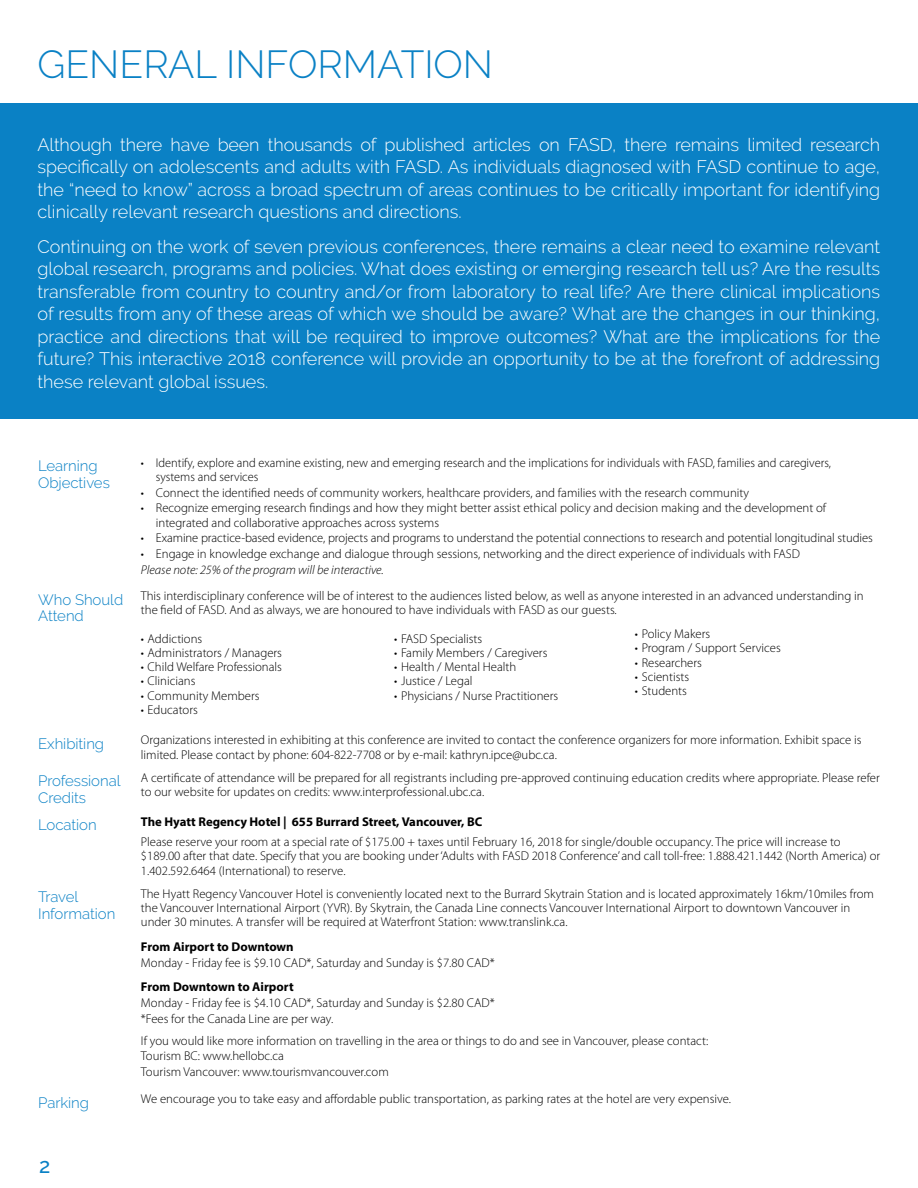
<style>
.page{position:relative;width:918px;height:1188px;background:#fff}
.page>*{position:absolute;margin:0;border:0;box-sizing:border-box;transform-origin:0 0}
.t1{font:300 39px "Raleway";color:#0a81c5}
.t2{font:500 21px "Raleway";color:#0a81c5}
.t3{font:300 18px/22.5px "Raleway";color:#fff;text-align:justify}
.t4{font:300 15px/16.5px "Raleway";letter-spacing:-.005em;color:#0a81c5}
.t5{font:300 12.75px/14.2px "Myriad Pro";color:#000}
.t6{font:700 12.75px "Myriad Pro";color:#000}
.t7{font:italic 300 12.75px "Myriad Pro";color:#000}
</style>
<div class="page">
<div style="left:0;top:103px;width:918px;height:316px;background:#0a81c5"></div>
<h1 class="t1" style="left:38px;top:42px;width:457px">GENERAL INFORMATION</h1>
<p class="t3" style="left:38px;top:133px;width:844px">Although there have been thousands of published articles on FASD, there remains limited research specifically on adolescents and adults with FASD. As individuals diagnosed with FASD continue to age, the “need to know” across a broad spectrum of areas continues to be critically important for identifying clinically relevant research questions and directions.</p>
<p class="t3" style="left:38px;top:235px;width:844px">Continuing on the work of seven previous conferences, there remains a clear need to examine relevant global research, programs and policies. What does existing or emerging research tell us? Are the results transferable from country to country and/or from laboratory to real life? Are there clinical implications of results from any of these areas of which we should be aware? What are the changes in our thinking, practice and directions that will be required to improve outcomes? What are the implications for the future? This interactive 2018 conference will provide an opportunity to be at the forefront of addressing these relevant global issues.</p>
<p class="t4" style="left:38px;top:458px;width:73px">Learning<br>Objectives</p>
<p class="t5" style="left:156px;top:455px;width:677px;text-indent:-15px">• Identify, explore and examine existing, new and emerging research and the implications for individuals with FASD, families and caregivers, systems and services</p>
<p class="t5" style="left:141px;top:485px;width:610px">• Connect the identified needs of community workers, healthcare providers, and families with the research community</p>
<p class="t5" style="left:156px;top:501px;width:672px;text-indent:-15px">• Recognize emerging research findings and how they might better assist ethical policy and decision making and the development of integrated and collaborative approaches across systems</p>
<p class="t5" style="left:141px;top:531px;width:733px">• Examine practice-based evidence, projects and programs to understand the potential connections to research and potential longitudinal studies</p>
<p class="t5" style="left:141px;top:547px;width:661px">• Engage in knowledge exchange and dialogue through sessions, networking and the direct experience of individuals with FASD</p>
<p class="t7" style="left:141px;top:563px;width:244px">Please note: 25% of the program will be interactive.</p>
<p class="t4" style="left:38px;top:591px;width:87px">Who Should<br>Attend</p>
<p class="t5" style="left:141px;top:589px;width:724px">This interdisciplinary conference will be of interest to the audiences listed below, as well as anyone interested in an advanced understanding in the field of FASD. And as always, we are honoured to have individuals with FASD as our guests.</p>
<p class="t5" style="left:141px;top:631px;width:63px">• Addictions</p>
<p class="t5" style="left:141px;top:646px;width:143px">• Administrators / Managers</p>
<p class="t5" style="left:141px;top:660px;width:143px">• Child Welfare Professionals</p>
<p class="t5" style="left:141px;top:674px;width:56px">• Clinicians</p>
<p class="t5" style="left:141px;top:688px;width:120px">• Community Members</p>
<p class="t5" style="left:141px;top:703px;width:58px">• Educators</p>
<p class="t5" style="left:635px;top:627px;width:77px">• Policy Makers</p>
<p class="t5" style="left:635px;top:641px;width:147px">• Program / Support Services</p>
<p class="t5" style="left:635px;top:655px;width:69px">• Researchers</p>
<p class="t5" style="left:635px;top:670px;width:56px">• Scientists</p>
<p class="t5" style="left:635px;top:684px;width:54px">• Students</p>
<p class="t5" style="left:394px;top:631px;width:90px">• FASD Specialists</p>
<p class="t5" style="left:394px;top:646px;width:155px">• Family Members / Caregivers</p>
<p class="t5" style="left:394px;top:660px;width:124px">• Health / Mental Health</p>
<p class="t5" style="left:394px;top:674px;width:80px">• Justice / Legal</p>
<p class="t5" style="left:394px;top:688px;width:166px">• Physicians / Nurse Practitioners</p>
<p class="t4" style="left:38px;top:735px;width:67px">Exhibiting</p>
<p class="t5" style="left:141px;top:733px;width:722px">Organizations interested in exhibiting at this conference are invited to contact the conference organizers for more information. Exhibit space is limited. Please contact by phone: 604-822-7708 or by e-mail: kathryn.ipce@ubc.ca.</p>
<p class="t4" style="left:38px;top:773px;width:84px">Professional<br>Credits</p>
<p class="t5" style="left:141px;top:771px;width:740px">A certificate of attendance will be prepared for all registrants including pre-approved continuing education credits where appropriate. Please refer to our website for updates on credits: www.interprofessional.ubc.ca.</p>
<p class="t4" style="left:38px;top:817px;width:60px">Location</p>
<p class="t6" style="left:141px;top:813px;width:343px">The Hyatt Regency Hotel | 655 Burrard Street, Vancouver, BC</p>
<p class="t5" style="left:141px;top:835px;width:741px">Please reserve your room at a special rate of $175.00 + taxes until February 16, 2018 for single/double occupancy. The price will increase to $189.00 after that date. Specify that you are booking under ‘Adults with FASD 2018 Conference’ and call toll-free: 1.888.421.1442 (North America) or<br>1.402.592.6464 (International) to reserve.</p>
<p class="t4" style="left:38px;top:889px;width:79px">Travel<br>Information</p>
<p class="t5" style="left:141px;top:886px;width:735px">The Hyatt Regency Vancouver Hotel is conveniently located next to the Burrard Skytrain Station and is located approximately 16km/10miles from the Vancouver International Airport (YVR). By Skytrain, the Canada Line connects Vancouver International Airport to downtown Vancouver in under 30 minutes. A transfer will be required at Waterfront Station: www.translink.ca.</p>
<p class="t6" style="left:141px;top:938px;width:154px">From Airport to Downtown</p>
<p class="t5" style="left:141px;top:955px;width:355px">Monday - Friday fee is $9.10 CAD*, Saturday and Sunday is $7.80 CAD*</p>
<p class="t6" style="left:141px;top:979px;width:154px">From Downtown to Airport</p>
<p class="t5" style="left:141px;top:995px;width:355px;line-height:15.8px">Monday - Friday fee is $4.10 CAD*, Saturday and Sunday is $2.80 CAD* *Fees for the Canada Line are per way.</p>
<p class="t5" style="left:141px;top:1033px;width:569px;line-height:15.8px">If you would like more information on travelling in the area or things to do and see in Vancouver, please contact:<br>Tourism BC: www.hellobc.ca<br>Tourism Vancouver: www.tourismvancouver.com</p>
<p class="t4" style="left:38px;top:1094px;width:52px">Parking</p>
<p class="t5" style="left:141px;top:1092px;width:592px">We encourage you to take easy and affordable public transportation, as parking rates at the hotel are very expensive.</p>
<h2 class="t2" style="left:39px;top:1154px;width:13px">2</h2>
</div>
